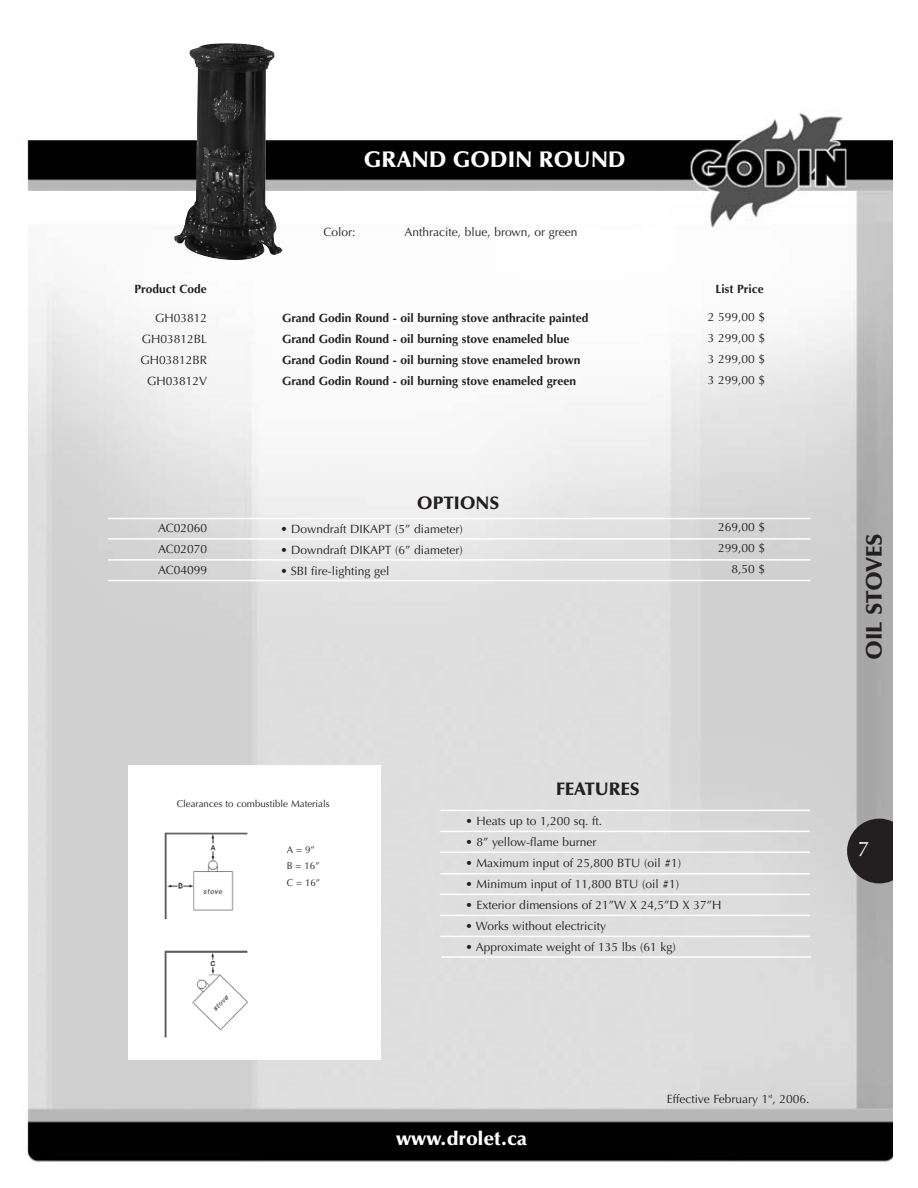
<style>
.page{position:relative;width:918px;height:1188px;background:#fff}
.page>*{position:absolute;margin:0;border:0;box-sizing:border-box;transform-origin:0 0}
.t1{font:900 22.5px "Optima";color:#fff}
.t2{font:900 22.5px "Optima";color:#231f20}
.t3{font:21px "Optima";color:#fff}
.t4{font:900 19.5px "Optima";color:#fff}
.t5{font:900 18px "Optima";color:#231f20}
.t6{font:12px/21px "Optima";color:#231f20;text-align:right}
.t7{font:700 12px/21px "Optima";color:#231f20}
.t8{font:9.75px/17px "Optima";color:#231f20}
</style>
<div class="page">
<img style="left:27px;top:112px;width:866px;height:1050px">
<hr style="left:108px;top:538px;width:702px;height:2px;background:#fff">
<hr style="left:108px;top:559px;width:702px;height:2px;background:#fff">
<hr style="left:440px;top:936px;width:370px;height:1px;background:#fff">
<hr style="left:440px;top:894px;width:370px;height:1px;background:#fff">
<hr style="left:108px;top:580px;width:702px;height:1px;background:#fff">
<hr style="left:440px;top:873px;width:370px;height:2px;background:#fff">
<hr style="left:108px;top:518px;width:702px;height:1px;background:#fff">
<div style="left:847px;top:819px;width:64px;height:64px;background:#231f20;border-radius:50%"></div>
<hr style="left:440px;top:851px;width:370px;height:2px;background:#fff">
<hr style="left:440px;top:831px;width:370px;height:1px;background:#fff">
<hr style="left:440px;top:810px;width:370px;height:1px;background:#fff">
<hr style="left:440px;top:915px;width:370px;height:1px;background:#fff">
<div style="left:128px;top:765px;width:253px;height:295px;background:#fff"></div>
<img style="left:164px;top:832px;width:84px;height:206px">
<div style="left:893px;top:0;width:25px;height:1188px;background:#fff"></div>
<img style="left:174px;top:43px;width:109px;height:225px">
<hr style="left:442px;top:956px;width:369px;height:2px;background:#fff">
<h1 class="t1" style="left:364px;top:150px;width:263px">GRAND GODIN ROUND</h1>
<p class="t7" style="left:135px;top:280px;width:74px">Product Code</p>
<p class="t6" style="left:141px;top:308px;width:68px">GH03812<br>GH03812BL<br>GH03812BR<br>GH03812V</p>
<p class="t6" style="left:158px;top:518px;width:51px;text-align:justify">AC02060<br>AC02070<br>AC04099</p>
<p class="t6" style="left:324px;top:223px;width:34px">Color:</p>
<p class="t6" style="left:405px;top:223px;width:175px">Anthracite, blue, brown, or green</p>
<p class="t7" style="left:282px;top:308px;width:308px">Grand Godin Round - oil burning stove anthracite painted Grand Godin Round - oil burning stove enameled blue Grand Godin Round - oil burning stove enameled brown Grand Godin Round - oil burning stove enameled green</p>
<h3 class="t5" style="left:417px;top:495px;width:84px">OPTIONS</h3>
<p class="t6" style="left:280px;top:520px;width:184px">• Downdraft DIKAPT (5” diameter)</p>
<p class="t6" style="left:280px;top:541px;width:184px">• Downdraft DIKAPT (6” diameter)</p>
<p class="t6" style="left:280px;top:562px;width:111px">• SBI fire-lighting gel</p>
<p class="t7" style="left:716px;top:280px;width:50px">List Price</p>
<p class="t6" style="left:708px;top:308px;width:59px;text-align:justify">2 599,00 $ 3 299,00 $ 3 299,00 $ 3 299,00 $</p>
<p class="t6" style="left:718px;top:518px;width:49px">269,00 $<br>299,00 $<br>8,50 $</p>
<h3 class="t5" style="left:556px;top:781px;width:85px">FEATURES</h3>
<p class="t8" style="left:177px;top:796px;width:154px">Clearances to combustible Materials</p>
<p class="t8" style="left:287px;top:842px;width:35px">A = 9”<br>B = 16”<br>C = 16”</p>
<p class="t6" style="left:465px;top:812px;width:138px">• Heats up to 1,200 sq. ft.</p>
<p class="t6" style="left:465px;top:833px;width:133px">• 8” yellow-flame burner</p>
<p class="t6" style="left:465px;top:854px;width:217px">• Maximum input of 25,800 BTU (oil #1)</p>
<p class="t6" style="left:465px;top:875px;width:215px">• Minimum input of 11,800 BTU (oil #1)</p>
<p class="t6" style="left:465px;top:896px;width:257px">• Exterior dimensions of 21”W X 24,5”D X 37”H</p>
<p class="t6" style="left:465px;top:917px;width:142px">• Works without electricity</p>
<p class="t6" style="left:465px;top:938px;width:212px">• Approximate weight of 135 lbs (61 kg)</p>
<h1 class="t2" style="left:865px;top:660px;width:128px;rotate:-90deg">OIL STOVES</h1>
<h2 class="t3" style="left:858px;top:841px;width:13px">7</h2>
<h3 class="t4" style="left:396px;top:1130px;width:132px">www.drolet.ca</h3>
<p class="t6" style="left:667px;top:1089px;width:144px">Effective February 1<sup>st</sup>, 2006.</p>
</div>
